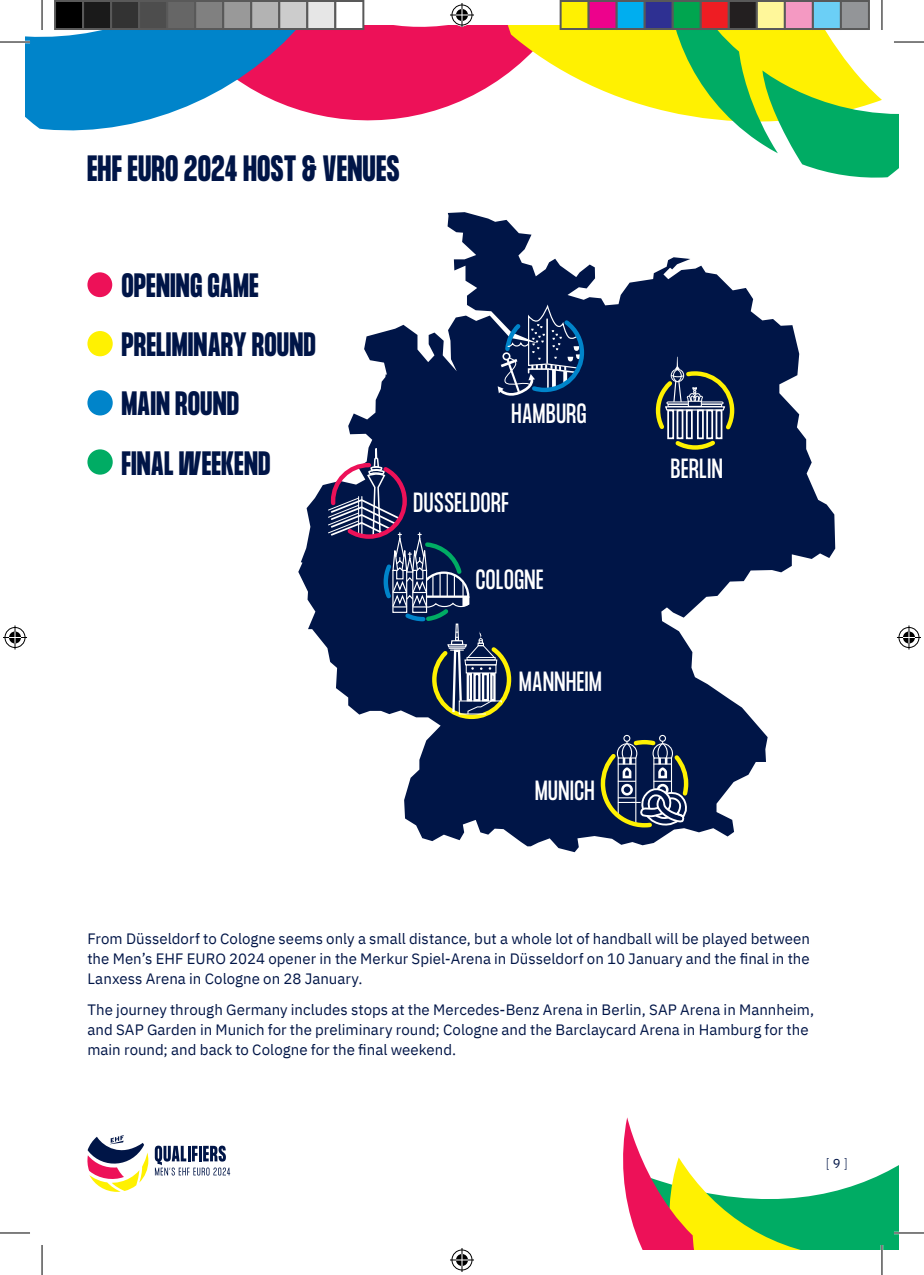
<style>
.page{position:relative;width:924px;height:1275px;background:#fff}
.page>*{position:absolute;margin:0;border:0;box-sizing:border-box;transform-origin:0 0}
.t1{font:700 32px "Formula Condensed";letter-spacing:.025em;color:#001547}
.t2{font:700 29.6px/59.2px "Formula Condensed";letter-spacing:.025em;color:#001547}
.t3{font:24.2px "Formula Condensed";letter-spacing:.025em;color:#fff}
.t4{font:15px/20px "IBM Plex Sans";color:#001547;text-align:justify}
.t5{font:300 13px "IBM Plex Sans";color:#001547}
.s1{font-weight:400}
</style>
<div class="page">
<svg style="left:87px;top:1135px;width:61px;height:56px"></svg>
<svg style="left:155px;top:1145px;width:75px;height:30px"></svg>
<svg style="left:623px;top:1117px;width:275px;height:133px"></svg>
<svg style="left:315px;top:25px;width:173px;height:96px;background:#ee2868"></svg>
<svg style="left:25px;top:30px;width:290px;height:101px"></svg>
<svg style="left:488px;top:25px;width:410px;height:153px"></svg>
<svg style="left:298px;top:212px;width:536px;height:640px;fill:#001547"></svg>
<svg style="left:653px;top:357px;width:83px;height:95px;background:#3e4d5b"></svg>
<svg style="left:327px;top:447px;width:186px;height:274px;background:#29395f"></svg>
<svg style="left:497px;top:306px;width:89px;height:91px;background:#253f6b"></svg>
<div style="left:623px;top:735px;width:7px;height:7px;border:1px solid #fff;border-radius:50%"></div>
<div style="left:658px;top:735px;width:7px;height:7px;border:1px solid #fff;border-radius:50%"></div>
<svg style="left:598px;top:737px;width:92px;height:92px;background:#3f4d5e"></svg>
<div style="left:89px;top:274px;width:22px;height:22px;background:#ed1158;border-radius:50%"></div>
<div style="left:87px;top:272px;width:25px;height:25px;border:3px solid #ed1158;border-radius:50%"></div>
<div style="left:89px;top:332px;width:22px;height:23px;background:#fff101;border-radius:50%"></div>
<div style="left:87px;top:331px;width:26px;height:25px;border:3px solid #fff101;border-radius:50%"></div>
<div style="left:89px;top:392px;width:22px;height:22px;background:#0084ca;border-radius:50%"></div>
<div style="left:87px;top:390px;width:26px;height:25px;border:3px solid #0084ca;border-radius:50%"></div>
<div style="left:89px;top:451px;width:22px;height:22px;background:#00ac64;border-radius:50%"></div>
<div style="left:87px;top:449px;width:26px;height:25px;border:3px solid #00ac64;border-radius:50%"></div>
<hr style="left:0;top:41px;width:30px;height:2px;background:#fff">
<hr style="left:893px;top:41px;width:30px;height:2px;background:#fff">
<hr style="left:893px;top:1231px;width:30px;height:3px;background:#fff">
<hr style="left:880px;top:0;width:2px;height:30px;background:#fff">
<hr style="left:880px;top:1245px;width:2px;height:30px;background:#fff">
<hr style="left:0;top:42px;width:30px;height:1px;background:#000">
<hr style="left:893px;top:42px;width:30px;height:1px;background:#000">
<hr style="left:0;top:1232px;width:30px;height:1px;background:#000">
<hr style="left:893px;top:1232px;width:30px;height:1px;background:#000">
<hr style="left:42px;top:0;width:1px;height:30px;background:#000">
<hr style="left:42px;top:1245px;width:1px;height:30px;background:#000">
<hr style="left:881px;top:0;width:1px;height:30px;background:#000">
<hr style="left:881px;top:1245px;width:1px;height:30px;background:#000">
<svg style="left:450px;top:3px;width:24px;height:24px"></svg>
<svg style="left:450px;top:1248px;width:24px;height:24px"></svg>
<svg style="left:3px;top:625px;width:24px;height:24px"></svg>
<svg style="left:897px;top:625px;width:23px;height:24px"></svg>
<div style="left:55px;top:1px;width:28px;height:28px;background:#000"></div>
<div style="left:54px;top:0;width:30px;height:30px;border:2px solid #595959"></div>
<div style="left:83px;top:1px;width:28px;height:28px;background:#1a1a1a"></div>
<div style="left:82px;top:0;width:30px;height:30px;border:2px solid #595959"></div>
<div style="left:111px;top:1px;width:28px;height:28px;background:#333"></div>
<div style="left:110px;top:0;width:30px;height:30px;border:2px solid #595959"></div>
<div style="left:139px;top:1px;width:28px;height:28px;background:#4d4d4d"></div>
<div style="left:138px;top:0;width:30px;height:30px;border:2px solid #595959"></div>
<div style="left:167px;top:1px;width:28px;height:28px;background:#666"></div>
<div style="left:166px;top:0;width:30px;height:30px;border:2px solid #595959"></div>
<div style="left:195px;top:1px;width:28px;height:28px;background:#808080"></div>
<div style="left:194px;top:0;width:30px;height:30px;border:2px solid #595959"></div>
<div style="left:223px;top:1px;width:28px;height:28px;background:#999"></div>
<div style="left:222px;top:0;width:30px;height:30px;border:2px solid #595959"></div>
<div style="left:251px;top:1px;width:28px;height:28px;background:#b3b3b3"></div>
<div style="left:250px;top:0;width:30px;height:30px;border:2px solid #595959"></div>
<div style="left:279px;top:1px;width:28px;height:28px;background:#ccc"></div>
<div style="left:278px;top:0;width:30px;height:30px;border:2px solid #595959"></div>
<div style="left:307px;top:1px;width:28px;height:28px;background:#e6e6e6"></div>
<div style="left:306px;top:0;width:30px;height:30px;border:2px solid #595959"></div>
<div style="left:335px;top:1px;width:28px;height:28px;background:#fff"></div>
<div style="left:334px;top:0;width:30px;height:30px;border:2px solid #595959"></div>
<div style="left:560px;top:1px;width:28px;height:28px;background:#fff101"></div>
<div style="left:559px;top:0;width:30px;height:30px;border:2px solid #595959"></div>
<div style="left:588px;top:1px;width:28px;height:28px;background:#ed028c"></div>
<div style="left:587px;top:0;width:30px;height:30px;border:2px solid #595959"></div>
<div style="left:616px;top:1px;width:28px;height:28px;background:#00aeef"></div>
<div style="left:615px;top:0;width:30px;height:30px;border:2px solid #595959"></div>
<div style="left:644px;top:1px;width:28px;height:28px;background:#2e3092"></div>
<div style="left:643px;top:0;width:30px;height:30px;border:2px solid #595959"></div>
<div style="left:672px;top:1px;width:28px;height:28px;background:#00a54f"></div>
<div style="left:671px;top:0;width:30px;height:30px;border:2px solid #595959"></div>
<div style="left:700px;top:1px;width:28px;height:28px;background:#ee1d23"></div>
<div style="left:699px;top:0;width:30px;height:30px;border:2px solid #595959"></div>
<div style="left:728px;top:1px;width:28px;height:28px;background:#231f20"></div>
<div style="left:727px;top:0;width:30px;height:30px;border:2px solid #595959"></div>
<div style="left:756px;top:1px;width:28px;height:28px;background:#fff79a"></div>
<div style="left:755px;top:0;width:30px;height:30px;border:2px solid #595959"></div>
<div style="left:784px;top:1px;width:28px;height:28px;background:#f499c2"></div>
<div style="left:783px;top:0;width:30px;height:30px;border:2px solid #595959"></div>
<div style="left:812px;top:1px;width:28px;height:28px;background:#6bcff6"></div>
<div style="left:811px;top:0;width:30px;height:30px;border:2px solid #595959"></div>
<div style="left:840px;top:1px;width:28px;height:28px;background:#939598"></div>
<div style="left:839px;top:0;width:30px;height:30px;border:2px solid #595959"></div>
<h1 class="t1" style="left:87px;top:149px;width:313px">EHF EURO 2024 HOST &amp; VENUES</h1>
<h2 class="t2" style="left:122px;top:257px;width:195px">OPENING GAME<br>PRELIMINARY ROUND<br>MAIN ROUND<br>FINAL WEEKEND</h2>
<h3 class="t3" style="left:511px;top:398px;width:77px">HAMBURG</h3>
<h3 class="t3" style="left:413px;top:488px;width:97px">DUSSELDORF</h3>
<h3 class="t3" style="left:475px;top:565px;width:69px">COLOGNE</h3>
<h3 class="t3" style="left:519px;top:667px;width:84px">MANNHEIM</h3>
<h3 class="t3" style="left:535px;top:775px;width:61px">MUNICH</h3>
<h3 class="t3" style="left:670px;top:454px;width:53px">BERLIN</h3>
<p class="t4" style="left:87px;top:927px;width:723px">From Düsseldorf to Cologne seems only a small distance, but a whole lot of handball will be played between the Men’s EHF EURO 2024 opener in the Merkur Spiel-Arena in Düsseldorf on 10 January and the final in the Lanxess Arena in Cologne on 28 January.</p>
<p class="t4" style="left:87px;top:998px;width:728px;text-align:left">The journey through Germany includes stops at the Mercedes-Benz Arena in Berlin, SAP Arena in Mannheim, and SAP Garden in Munich for the preliminary round; Cologne and the Barclaycard Arena in Hamburg for the main round; and back to Cologne for the final weekend.</p>
<p class="t5" style="left:825px;top:1153px;width:24px">[ <span class="s1">9</span> ]</p>
</div>
